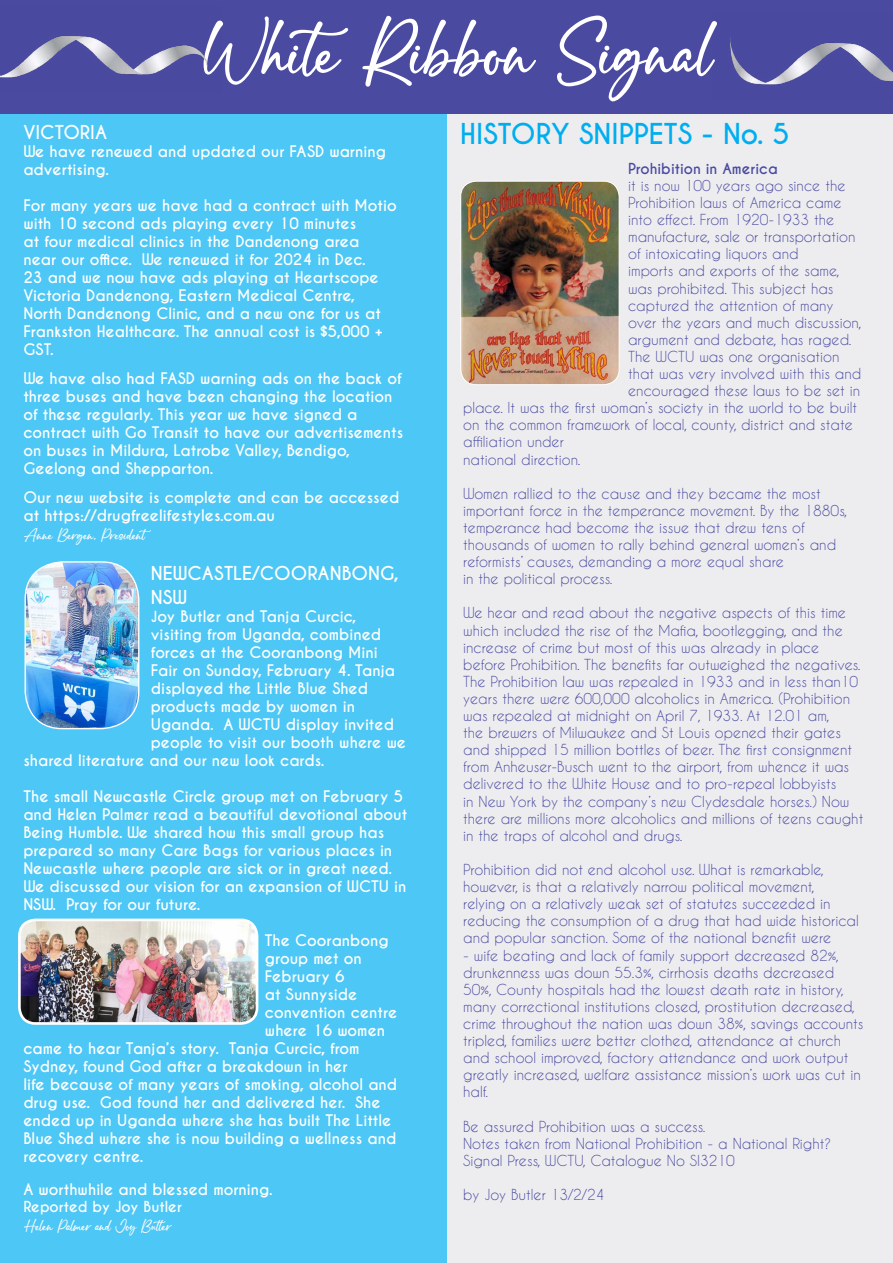
<style>
.page{position:relative;width:893px;height:1263px;background:#fff}
.page>*{position:absolute;margin:0;border:0;box-sizing:border-box;transform-origin:0 0}
.t1{font:75px "Sweet Romance";color:#fff}
.t2{font:700 27px "Caviar Dreams";color:#00aeef}
.t3{font:700 18px/24px "Caviar Dreams";color:#fff}
.t4{font:700 15px/18px "Caviar Dreams";color:#fff}
.t5{font:15px "Sweet Romance";color:#fff}
.t6{font:14.25px/17.1px "Caviar Dreams";color:#4a4aa1}
.t7{font:700 14.25px "Caviar Dreams";color:#4a4aa1}
.t8{font:700 14.25px "Caviar Dreams";color:#fff}
.s1{font-size:14.25px}
</style>
<div class="page">
<div style="left:45px;top:110px;width:848px;height:1153px;background:#ededf0"></div>
<div style="left:0;top:113px;width:446px;height:1150px;background:#4dc7f5"></div>
<div style="left:0;top:0;width:893px;height:113px;background:#4a4aa1"></div>
<img style="left:0;top:35px;width:208px;height:43px">
<img style="left:730px;top:38px;width:163px;height:47px">
<img style="left:25px;top:562px;width:114px;height:167px">
<div style="left:25px;top:561px;width:114px;height:168px;border:1px solid #fff;border-radius:37px"></div>
<img style="left:22px;top:922px;width:235px;height:99px">
<div style="left:18px;top:918px;width:240px;height:107px;border:3px solid #fff;border-radius:16px"></div>
<img style="left:462px;top:183px;width:156px;height:200px">
<div style="left:460px;top:181px;width:160px;height:204px;border:1px solid #fff;border-radius:16px"></div>
<h1 class="t1" style="left:200px;top:14px;width:514px">White Ribbon Signal</h1>
<p class="t3" style="left:23px;top:121px;width:85px">VICTORIA</p>
<p class="t4" style="left:23px;top:143px;width:364px">We have renewed and updated our FASD warning advertising.</p>
<p class="t4" style="left:23px;top:197px;width:375px">For many years we have had a contract with Motio with 10 second ads playing every 10 minutes<br>at four medical clinics in the Dandenong area<br>near our office. We renewed it for 2024 in Dec.<br>23 and we now have ads playing at Heartscope Victoria Dandenong, Eastern Medical Centre, North Dandenong Clinic, and a new one for us at Frankston Healthcare. The annual cost is $5,000 + GST.</p>
<p class="t4" style="left:23px;top:370px;width:381px">We have also had FASD warning ads on the back of three buses and have been changing the location of these regularly. This year we have signed a contract with Go Transit to have our advertisements on buses in Mildura, Latrobe Valley, Bendigo, Geelong and Shepparton.</p>
<p class="t4" style="left:23px;top:489px;width:377px">Our new website is complete and can be accessed at https://drugfreelifestyles.com.au</p>
<p class="t5" style="left:23px;top:528px;width:132px">Anne Bergen, President</p>
<p class="t3" style="left:151px;top:562px;width:249px">NEWCASTLE/COORANBONG,<br>NSW</p>
<p class="t4" style="left:151px;top:608px;width:207px"><span class="s1">J</span>oy Butler and Tanja Curcic,</p>
<p class="t4" style="left:151px;top:626px;width:232px">visiting from Uganda, combined</p>
<p class="t4" style="left:151px;top:644px;width:228px">forces at the Cooranbong Mini</p>
<p class="t4" style="left:151px;top:662px;width:246px">Fair on Sunday, February 4. Tanja</p>
<p class="t4" style="left:151px;top:680px;width:219px">displayed the Little Blue Shed</p>
<p class="t4" style="left:151px;top:698px;width:206px">products made by women in</p>
<p class="t4" style="left:151px;top:716px;width:245px">Uganda. A WCTU display invited</p>
<p class="t4" style="left:151px;top:734px;width:257px">people to visit our booth where we</p>
<p class="t4" style="left:23px;top:752px;width:303px">shared literature and our new look cards.</p>
<p class="t4" style="left:23px;top:788px;width:385px">The small Newcastle Circle group met on February 5 and Helen Palmer read a beautiful devotional about Being Humble. We shared how this small group has prepared so many Care Bags for various places in Newcastle where people are sick or in great need.<br>We discussed our vision for an expansion of WCTU in NSW. Pray for our future.</p>
<p class="t4" style="left:265px;top:932px;width:125px">The Cooranbong</p>
<p class="t4" style="left:265px;top:950px;width:98px">group met on</p>
<p class="t4" style="left:265px;top:968px;width:81px">February 6</p>
<p class="t4" style="left:265px;top:986px;width:94px">at Sunnyside</p>
<p class="t4" style="left:265px;top:1004px;width:134px">convention centre</p>
<p class="t4" style="left:265px;top:1022px;width:122px">where 16 women</p>
<p class="t4" style="left:23px;top:1040px;width:338px">came to hear Tanja’s story. Tanja Curcic, from</p>
<p class="t4" style="left:23px;top:1058px;width:326px">Sydney, found God after a breakdown in her</p>
<p class="t4" style="left:23px;top:1076px;width:375px">life because of many years of smoking, alcohol and</p>
<p class="t4" style="left:23px;top:1094px;width:359px">drug use. God found her and delivered her. She</p>
<p class="t4" style="left:23px;top:1112px;width:369px">ended up in Uganda where she has built The Little</p>
<p class="t4" style="left:23px;top:1130px;width:374px">Blue Shed where she is now building a wellness and</p>
<p class="t4" style="left:23px;top:1148px;width:121px">recovery centre.</p>
<p class="t4" style="left:23px;top:1180px;width:251px">A worthwhile and blessed morning.</p>
<p class="t8" style="left:23px;top:1198px;width:160px">Reported by Joy Butler</p>
<p class="t5" style="left:23px;top:1218px;width:150px">Helen Palmer and Joy Butler</p>
<h2 class="t2" style="left:460px;top:118px;width:331px">HISTORY SNIPPETS - No. 5</h2>
<p class="t7" style="left:628px;top:160px;width:151px">Prohibition in America</p>
<p class="t6" style="left:628px;top:177px;width:219px">it is now 100 years ago since the</p>
<p class="t6" style="left:628px;top:194px;width:215px">Prohibition laws of America came</p>
<p class="t6" style="left:628px;top:211px;width:208px">into effect. From 1920-1933 the</p>
<p class="t6" style="left:628px;top:228px;width:229px">manufacture, sale or transportation</p>
<p class="t6" style="left:628px;top:245px;width:172px">of intoxicating liquors and</p>
<p class="t6" style="left:628px;top:262px;width:213px">imports and exports of the same,</p>
<p class="t6" style="left:628px;top:279px;width:207px">was prohibited. This subject has</p>
<p class="t6" style="left:628px;top:296px;width:207px">captured the attention of many</p>
<p class="t6" style="left:628px;top:313px;width:235px">over the years and much discussion,</p>
<p class="t6" style="left:628px;top:331px;width:225px">argument and debate, has raged.</p>
<p class="t6" style="left:628px;top:348px;width:213px">The WCTU was one organisation</p>
<p class="t6" style="left:628px;top:365px;width:235px">that was very involved with this and</p>
<p class="t6" style="left:628px;top:382px;width:234px">encouraged these laws to be set in</p>
<p class="t6" style="left:463px;top:399px;width:395px">place. It was the first woman’s society in the world to be built</p>
<p class="t6" style="left:463px;top:416px;width:391px">on the common framework of local, county, district and state</p>
<p class="t6" style="left:463px;top:433px;width:102px">affiliation under</p>
<p class="t6" style="left:463px;top:450px;width:119px">national direction.</p>
<p class="t6" style="left:463px;top:484px;width:385px">Women rallied to the cause and they became the most important force in the temperance movement. By the 1880s, temperance had become the issue that drew tens of thousands of women to rally behind general women’s and reformists’ causes, demanding a more equal share<br>in the political process.</p>
<p class="t6" style="left:463px;top:604px;width:402px">We hear and read about the negative aspects of this time which included the rise of the Mafia, bootlegging, and the increase of crime but most of this was already in place before Prohibition. The benefits far outweighed the negatives.<br>The Prohibition law was repealed in 1933 and in less than10 years there were 600,000 alcoholics in America. (Prohibition was repealed at midnight on April 7, 1933. At 12.01 am,<br>the brewers of Milwaukee and St Louis opened their gates and shipped 15 million bottles of beer. The first consignment from Anheuser-Busch went to the airport, from whence it was delivered to the White House and to pro-repeal lobbyists<br>in New York by the company’s new Clydesdale horses.) Now there are millions more alcoholics and millions of teens caught in the traps of alcohol and drugs.</p>
<p class="t6" style="left:463px;top:861px;width:397px">Prohibition did not end alcohol use. What is remarkable, however, is that a relatively narrow political movement, relying on a relatively weak set of statutes succeeded in reducing the consumption of a drug that had wide historical and popular sanction. Some of the national benefit were</p>
<p class="t6" style="left:463px;top:946px;width:402px">- wife beating and lack of family support decreased 82%, drunkenness was down 55.3%, cirrhosis deaths decreased 50%, County hospitals had the lowest death rate in history, many correctional institutions closed, prostitution decreased, crime throughout the nation was down 38%, savings accounts tripled, families were better clothed, attendance at church and school improved, factory attendance and work output greatly increased, welfare assistance mission’s work was cut in half.</p>
<p class="t6" style="left:463px;top:1117px;width:369px">Be assured Prohibition was a success.<br>Notes taken from National Prohibition - a National Right?<br>Signal Press, WCTU, Catalogue No SI3210</p>
<p class="t6" style="left:463px;top:1186px;width:143px">by Joy Butler 13/2/24</p>
</div>
